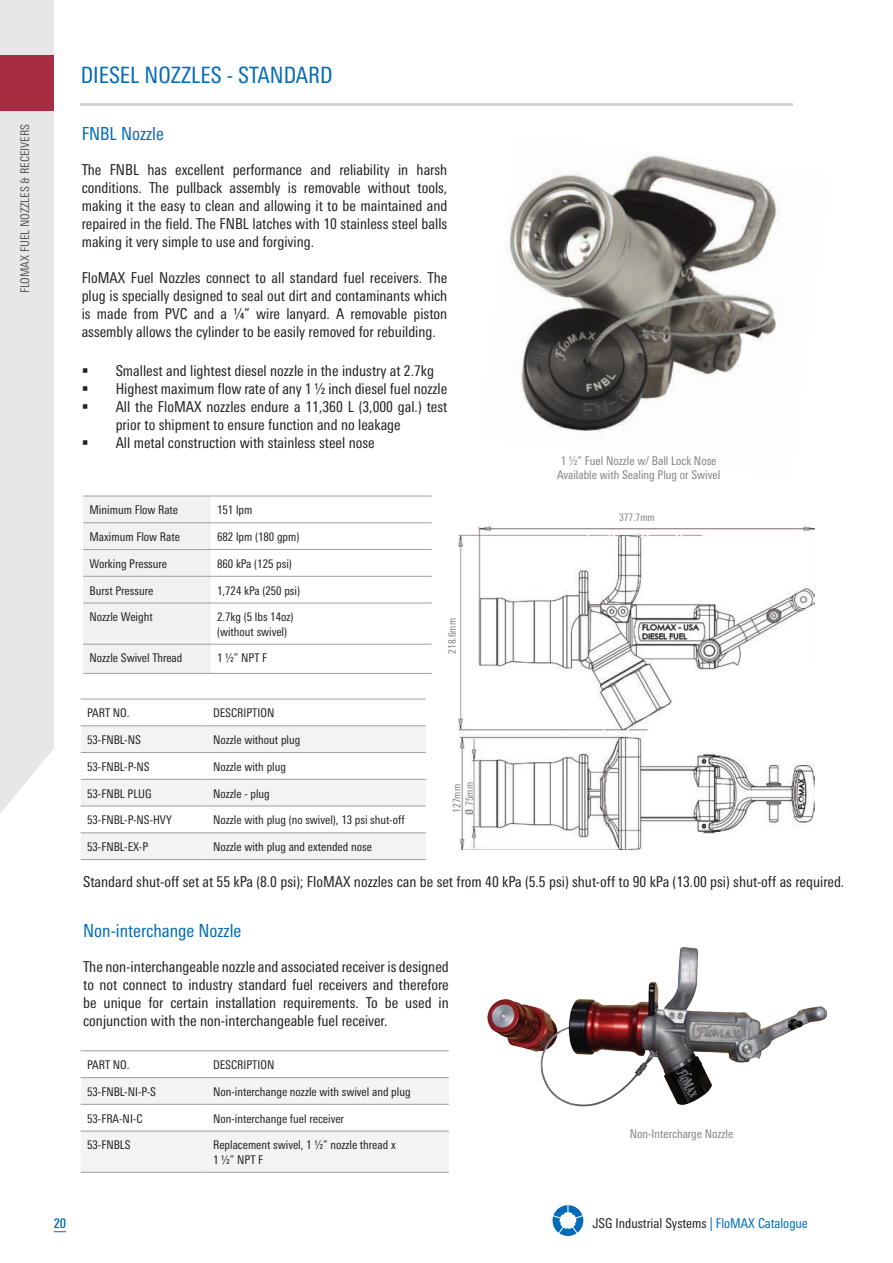
<style>
.page{position:relative;width:893px;height:1263px;background:#fff}
.page>*{position:absolute;margin:0;border:0;box-sizing:border-box;transform-origin:0 0}
.Page_heading{font:condensed 22.5px "Linotype Univers";color:#006bb6}
.Sub_heading{font:condensed 18px "Linotype Univers";color:#006bb6}
.Body_copy{font:condensed 15px/18px "Linotype Univers";color:#231f20;text-align:justify}
.Blue_copy{font:condensed 15px "Linotype Univers";color:#231f20}
.t1{font:condensed 13.5px "Linotype Univers";color:#231f20}
.t2{font:500 condensed 13.5px "Linotype Univers";color:#006bb6}
.Detailed_specs_table{font:condensed 12px "Linotype Univers";color:#231f20}
.General_specs_table{font:condensed 12px "Linotype Univers";color:#231f20}
.Descriptions{font:condensed 12px "Linotype Univers";color:#808285}
.Detailed_specs_heade{font:condensed 12px "Linotype Univers";color:#231f20}
.t3{font:condensed 12px "Linotype Univers";color:#57585a}
.Descriptions-2{font:condensed 10.5px "Linotype Univers";color:#808285}
.s1{font-weight:500}
.s2{color:#006bb6}
</style>
<div class="page">
<div style="left:0;top:0;width:54px;height:813px;background:#e6e7e9"></div>
<svg style="left:54px;top:1231px;width:12px;height:1px"></svg>
<hr style="left:81px;top:103px;width:712px;height:3px;background:#231f20">
<div style="left:0;top:55px;width:54px;height:56px;background:#a82d41"></div>
<svg style="left:553px;top:1205px;width:30px;height:31px"></svg>
<img style="left:509px;top:155px;width:269px;height:278px">
<svg style="left:81px;top:726px;width:345px;height:133px;fill:#f2f3f4"></svg>
<hr style="left:81px;top:699px;width:126px;height:1px;background:#9d9fa2">
<hr style="left:207px;top:699px;width:219px;height:1px;background:#9d9fa2">
<hr style="left:81px;top:725px;width:126px;height:1px;background:#9d9fa2">
<hr style="left:207px;top:725px;width:219px;height:1px;background:#9d9fa2">
<hr style="left:81px;top:752px;width:126px;height:1px;background:#9d9fa2">
<hr style="left:207px;top:752px;width:219px;height:1px;background:#9d9fa2">
<hr style="left:81px;top:779px;width:126px;height:1px;background:#9d9fa2">
<hr style="left:207px;top:779px;width:219px;height:1px;background:#9d9fa2">
<hr style="left:81px;top:806px;width:126px;height:1px;background:#9d9fa2">
<hr style="left:207px;top:806px;width:219px;height:1px;background:#9d9fa2">
<hr style="left:81px;top:832px;width:126px;height:1px;background:#9d9fa2">
<hr style="left:207px;top:832px;width:219px;height:1px;background:#9d9fa2">
<hr style="left:81px;top:859px;width:126px;height:1px;background:#9d9fa2">
<hr style="left:207px;top:859px;width:219px;height:1px;background:#9d9fa2">
<svg style="left:81px;top:1078px;width:368px;height:94px"></svg>
<hr style="left:81px;top:1050px;width:126px;height:1px;background:#9d9fa2">
<hr style="left:207px;top:1050px;width:242px;height:1px;background:#9d9fa2">
<hr style="left:81px;top:1077px;width:126px;height:1px;background:#9d9fa2">
<hr style="left:207px;top:1077px;width:242px;height:1px;background:#9d9fa2">
<hr style="left:81px;top:1104px;width:126px;height:1px;background:#9d9fa2">
<hr style="left:207px;top:1104px;width:242px;height:1px;background:#9d9fa2">
<hr style="left:81px;top:1131px;width:126px;height:1px;background:#9d9fa2">
<hr style="left:207px;top:1131px;width:242px;height:1px;background:#9d9fa2">
<hr style="left:81px;top:1172px;width:126px;height:1px;background:#9d9fa2">
<hr style="left:207px;top:1172px;width:242px;height:1px;background:#9d9fa2">
<div style="left:83px;top:497px;width:128px;height:176px;background:#f0f1f2"></div>
<hr style="left:83px;top:496px;width:128px;height:1px;background:#9d9fa2">
<hr style="left:211px;top:496px;width:221px;height:1px;background:#9d9fa2">
<hr style="left:83px;top:522px;width:128px;height:1px;background:#9d9fa2">
<hr style="left:211px;top:522px;width:221px;height:1px;background:#9d9fa2">
<hr style="left:83px;top:549px;width:128px;height:1px;background:#9d9fa2">
<hr style="left:211px;top:549px;width:221px;height:1px;background:#9d9fa2">
<hr style="left:83px;top:576px;width:128px;height:1px;background:#9d9fa2">
<hr style="left:211px;top:576px;width:221px;height:1px;background:#9d9fa2">
<hr style="left:83px;top:603px;width:128px;height:1px;background:#9d9fa2">
<hr style="left:211px;top:603px;width:221px;height:1px;background:#9d9fa2">
<hr style="left:83px;top:644px;width:128px;height:1px;background:#9d9fa2">
<hr style="left:211px;top:644px;width:221px;height:1px;background:#9d9fa2">
<hr style="left:83px;top:673px;width:128px;height:1px;background:#9d9fa2">
<hr style="left:211px;top:673px;width:221px;height:1px;background:#9d9fa2">
<img style="left:458px;top:526px;width:356px;height:324px">
<img style="left:488px;top:947px;width:338px;height:159px">
<p class="t3" style="left:18px;top:293px;width:171px;rotate:-90deg">FLOMAX FUEL NOZZLES &amp; RECEIVERS</p>
<p class="Page_heading" style="left:81px;top:62px;width:253px">DIESEL NOZZLES - STANDARD</p>
<p class="Sub_heading" style="left:82px;top:123px;width:84px">FNBL Nozzle</p>
<p class="Body_copy" style="left:82px;top:160px;width:367px">The FNBL has excellent performance and reliability in harsh conditions. The pullback assembly is removable without tools, making it the easy to clean and allowing it to be maintained and repaired in the field. The FNBL latches with 10 stainless steel balls making it very simple to use and forgiving.</p>
<p class="Body_copy" style="left:82px;top:268px;width:367px">FloMAX Fuel Nozzles connect to all standard fuel receivers. The plug is specially designed to seal out dirt and contaminants which is made from PVC and a ¼” wire lanyard. A removable piston assembly allows the cylinder to be easily removed for rebuilding.</p>
<p class="Body_copy" style="left:116px;top:362px;width:320px">Smallest and lightest diesel nozzle in the industry at 2.7kg</p>
<p class="Body_copy" style="left:116px;top:380px;width:333px">Highest maximum flow rate of any 1 ½ inch diesel fuel nozzle</p>
<p class="Body_copy" style="left:116px;top:398px;width:333px">All the FloMAX nozzles endure a 11,360 L (3,000 gal.) test prior to shipment to ensure function and no leakage</p>
<p class="Body_copy" style="left:116px;top:434px;width:261px">All metal construction with stainless steel nose</p>
<p class="General_specs_table" style="left:90px;top:503px;width:90px">Minimum Flow Rate</p>
<p class="General_specs_table" style="left:217px;top:503px;width:37px">151 lpm</p>
<p class="General_specs_table" style="left:90px;top:530px;width:92px">Maximum Flow Rate</p>
<p class="General_specs_table" style="left:217px;top:530px;width:84px">682 lpm (180 gpm)</p>
<p class="General_specs_table" style="left:90px;top:557px;width:79px">Working Pressure</p>
<p class="General_specs_table" style="left:217px;top:557px;width:76px">860 kPa (125 psi)</p>
<p class="General_specs_table" style="left:90px;top:583px;width:65px">Burst Pressure</p>
<p class="General_specs_table" style="left:217px;top:583px;width:85px">1,724 kPa (250 psi)</p>
<p class="General_specs_table" style="left:90px;top:610px;width:65px">Nozzle Weight</p>
<p class="General_specs_table" style="left:217px;top:610px;width:78px">2.7kg (5 lbs 14oz)</p>
<p class="General_specs_table" style="left:217px;top:624px;width:72px">(without swivel)</p>
<p class="General_specs_table" style="left:90px;top:651px;width:94px">Nozzle Swivel Thread</p>
<p class="General_specs_table" style="left:217px;top:651px;width:52px">1 ½” NPT F</p>
<p class="Detailed_specs_heade" style="left:87px;top:706px;width:44px">PART NO.</p>
<p class="Detailed_specs_heade" style="left:213px;top:706px;width:63px">DESCRIPTION</p>
<p class="Detailed_specs_table" style="left:87px;top:733px;width:55px">53-FNBL-NS</p>
<p class="Detailed_specs_table" style="left:213px;top:733px;width:89px">Nozzle without plug</p>
<p class="Detailed_specs_table" style="left:87px;top:759px;width:64px">53-FNBL-P-NS</p>
<p class="Detailed_specs_table" style="left:213px;top:759px;width:74px">Nozzle with plug</p>
<p class="Detailed_specs_table" style="left:87px;top:786px;width:66px">53-FNBL PLUG</p>
<p class="Detailed_specs_table" style="left:213px;top:786px;width:58px">Nozzle - plug</p>
<p class="Detailed_specs_table" style="left:87px;top:813px;width:86px">53-FNBL-P-NS-HVY</p>
<p class="Detailed_specs_table" style="left:213px;top:813px;width:193px">Nozzle with plug (no swivel), 13 psi shut-off</p>
<p class="Detailed_specs_table" style="left:87px;top:840px;width:63px">53-FNBL-EX-P</p>
<p class="Detailed_specs_table" style="left:213px;top:840px;width:160px">Nozzle with plug and extended nose</p>
<p class="Descriptions-2" style="left:446px;top:654px;width:37px;rotate:-90deg">218.6mm</p>
<p class="Descriptions-2" style="left:451px;top:813px;width:30px;rotate:-90deg">127mm</p>
<p class="Descriptions-2" style="left:463px;top:815px;width:34px;rotate:-90deg"><span class="s1">Ø</span> 75mm</p>
<p class="Descriptions" style="left:561px;top:454px;width:157px">1 ½“ Fuel Nozzle w/ Ball Lock Nose</p>
<p class="Descriptions" style="left:557px;top:468px;width:165px">Available with Sealing Plug or Swivel</p>
<p class="Descriptions-2" style="left:619px;top:511px;width:37px">377.7mm</p>
<p class="Blue_copy" style="left:83px;top:873px;width:763px">Standard shut-off set at 55 kPa (8.0 psi); FloMAX nozzles can be set from 40 kPa (5.5 psi) shut-off to 90 kPa (13.00 psi) shut-off as required.</p>
<p class="Sub_heading" style="left:83px;top:920px;width:160px">Non-interchange Nozzle</p>
<p class="Body_copy" style="left:83px;top:957px;width:367px">The non-interchangeable nozzle and associated receiver is designed to not connect to industry standard fuel receivers and therefore be unique for certain installation requirements. To be used in conjunction with the non-interchangeable fuel receiver.</p>
<p class="Detailed_specs_heade" style="left:87px;top:1058px;width:44px">PART NO.</p>
<p class="Detailed_specs_heade" style="left:213px;top:1058px;width:63px">DESCRIPTION</p>
<p class="Detailed_specs_table" style="left:87px;top:1084px;width:70px">53-FNBL-NI-P-S</p>
<p class="Detailed_specs_table" style="left:213px;top:1084px;width:199px">Non-interchange nozzle with swivel and plug</p>
<p class="Detailed_specs_table" style="left:87px;top:1111px;width:57px">53-FRA-NI-C</p>
<p class="Detailed_specs_table" style="left:213px;top:1111px;width:133px">Non-interchange fuel receiver</p>
<p class="Detailed_specs_table" style="left:87px;top:1138px;width:45px">53-FNBLS</p>
<p class="Detailed_specs_table" style="left:213px;top:1138px;width:184px">Replacement swivel, 1 ½” nozzle thread x</p>
<p class="Detailed_specs_table" style="left:213px;top:1152px;width:52px">1 ½” NPT F</p>
<p class="Descriptions" style="left:630px;top:1127px;width:105px">Non-Intercharge Nozzle</p>
<p class="t2" style="left:54px;top:1215px;width:14px">20</p>
<p class="t1" style="left:592px;top:1215px;width:217px">JSG Industrial Systems <span class="s2">| FloMAX Catalogue</span></p>
</div>
